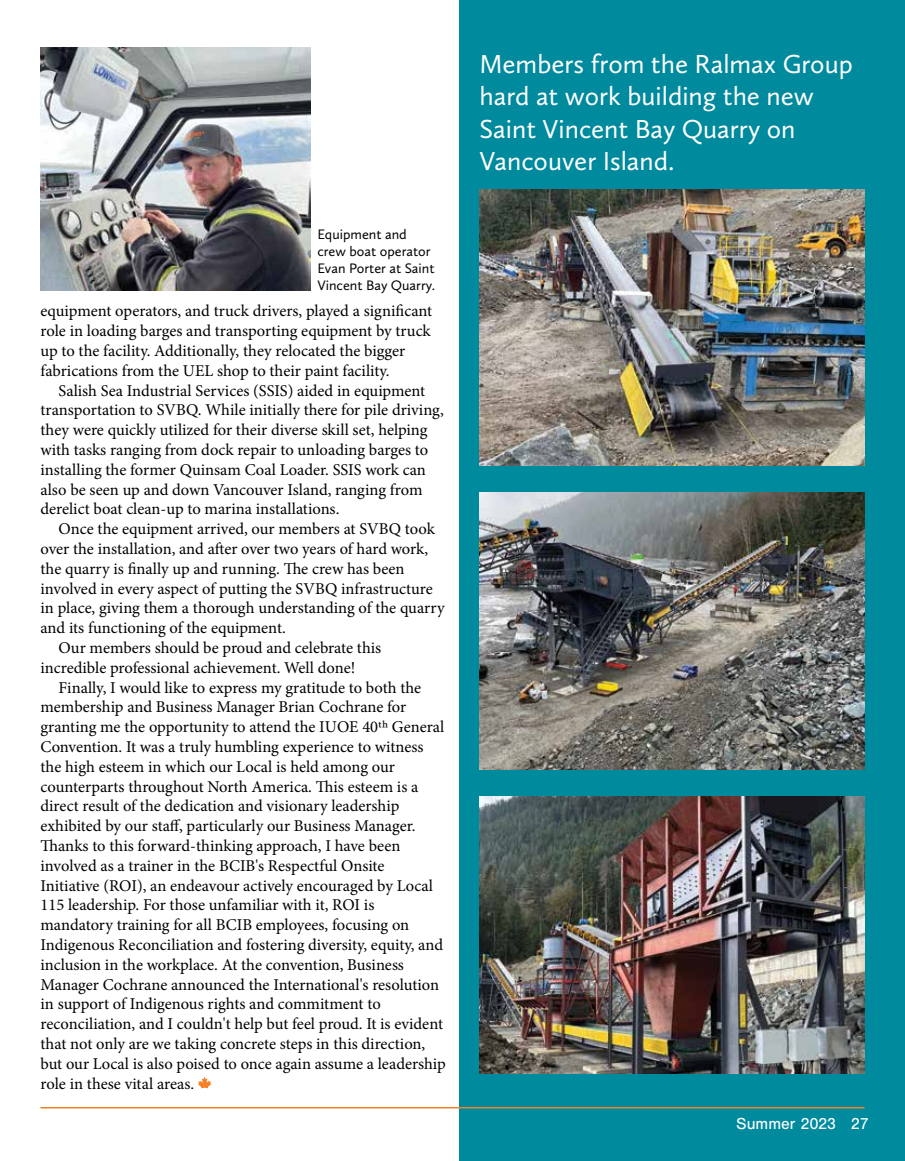
<style>
.page{position:relative;width:905px;height:1161px;background:#fff}
.page>*{position:absolute;margin:0;border:0;box-sizing:border-box;transform-origin:0 0}
.t1{font:27px/32.4px "Calluna Sans";color:#fff}
.t2{font:16.5px/19.8px "Minion Pro";color:#000}
.t3{font:16.5px "Nimbus San";color:#fff}
.t4{font:14.25px/17.1px "Calluna Sans";color:#000}
</style>
<div class="page">
<div style="left:459px;top:0;width:445px;height:1161px;background:#008a9e"></div>
<svg style="left:198px;top:1077px;width:13px;height:11px"></svg>
<img style="left:40px;top:47px;width:270px;height:243px">
<img style="left:479px;top:189px;width:385px;height:277px">
<img style="left:479px;top:796px;width:385px;height:277px">
<img style="left:479px;top:493px;width:385px;height:277px">
<hr style="left:40px;top:1107px;width:824px;height:1px;background:#f28026">
<p class="t4" style="left:317px;top:225px;width:119px">Equipment and crew boat operator<br>Evan Porter at Saint<br>Vincent Bay Quarry.</p>
<p class="t2" style="left:40px;top:301px;width:392px">equipment operators, and truck drivers, played a significant role in loading barges and transporting equipment by truck up to the facility. Additionally, they relocated the bigger fabrications from the UEL shop to their paint facility.</p>
<p class="t2" style="left:40px;top:381px;width:405px;text-indent:18px">Salish Sea Industrial Services (SSIS) aided in equipment transportation to SVBQ. While initially there for pile driving, they were quickly utilized for their diverse skill set, helping with tasks ranging from dock repair to unloading barges to installing the former Quinsam Coal Loader. SSIS work can also be seen up and down Vancouver Island, ranging from derelict boat clean-up to marina installations.</p>
<p class="t2" style="left:59px;top:519px;width:378px">Once the equipment arrived, our members at SVBQ took</p>
<p class="t2" style="left:40px;top:539px;width:389px">over the installation, and after over two years of hard work,</p>
<p class="t2" style="left:40px;top:559px;width:365px">the quarry is finally up and running. The crew has been</p>
<p class="t2" style="left:40px;top:579px;width:394px">involved in every aspect of putting the SVBQ infrastructure</p>
<p class="t2" style="left:40px;top:598px;width:405px">in place, giving them a thorough understanding of the quarry</p>
<p class="t2" style="left:40px;top:618px;width:247px">and its functioning of the equipment.</p>
<p class="t2" style="left:59px;top:638px;width:324px">Our members should be proud and celebrate this</p>
<p class="t2" style="left:40px;top:658px;width:316px">incredible professional achievement. Well done!</p>
<p class="t2" style="left:59px;top:678px;width:364px">Finally, I would like to express my gratitude to both the</p>
<p class="t2" style="left:40px;top:697px;width:367px">membership and Business Manager Brian Cochrane for</p>
<p class="t2" style="left:40px;top:717px;width:405px">granting me the opportunity to attend the IUOE 40th General</p>
<p class="t2" style="left:40px;top:737px;width:384px">Convention. It was a truly humbling experience to witness</p>
<p class="t2" style="left:40px;top:757px;width:356px">the high esteem in which our Local is held among our</p>
<p class="t2" style="left:40px;top:777px;width:379px">counterparts throughout North America. This esteem is a</p>
<p class="t2" style="left:40px;top:796px;width:360px">direct result of the dedication and visionary leadership</p>
<p class="t2" style="left:40px;top:816px;width:376px">exhibited by our staff, particularly our Business Manager.</p>
<p class="t2" style="left:40px;top:836px;width:361px">Thanks to this forward-thinking approach, I have been</p>
<p class="t2" style="left:40px;top:856px;width:345px">involved as a trainer in the BCIB's Respectful Onsite</p>
<p class="t2" style="left:40px;top:876px;width:394px">Initiative (ROI), an endeavour actively encouraged by Local</p>
<p class="t2" style="left:40px;top:895px;width:335px">115 leadership. For those unfamiliar with it, ROI is</p>
<p class="t2" style="left:40px;top:915px;width:370px">mandatory training for all BCIB employees, focusing on</p>
<p class="t2" style="left:40px;top:935px;width:404px">Indigenous Reconciliation and fostering diversity, equity, and</p>
<p class="t2" style="left:40px;top:955px;width:365px">inclusion in the workplace. At the convention, Business</p>
<p class="t2" style="left:40px;top:975px;width:400px">Manager Cochrane announced the International's resolution</p>
<p class="t2" style="left:40px;top:994px;width:342px">in support of Indigenous rights and commitment to</p>
<p class="t2" style="left:40px;top:1014px;width:403px">reconciliation, and I couldn't help but feel proud. It is evident</p>
<p class="t2" style="left:40px;top:1034px;width:386px">that not only are we taking concrete steps in this direction,</p>
<p class="t2" style="left:40px;top:1054px;width:407px">but our Local is also poised to once again assume a leadership</p>
<p class="t2" style="left:40px;top:1074px;width:155px">role in these vital areas.</p>
<h1 class="t1" style="left:479px;top:47px;width:375px">Members from the Ralmax Group hard at work building the new<br>Saint Vincent Bay Quarry on<br>Vancouver Island.</h1>
<p class="t3" style="left:736px;top:1114px;width:135px">Summer 2023 27</p>
</div>
